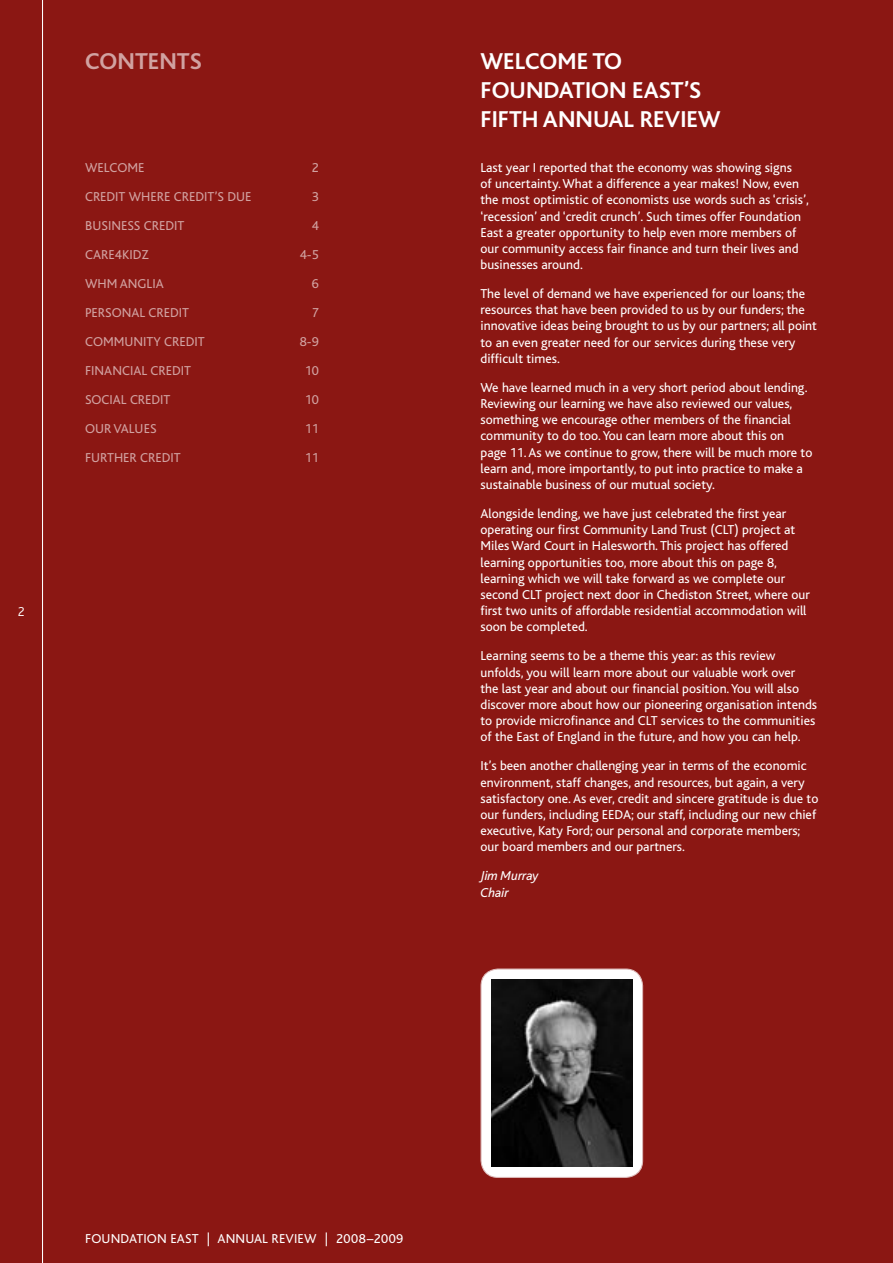
<style>
.page{position:relative;width:893px;height:1263px;background:#8b1713}
.page>*{position:absolute;margin:0;border:0;box-sizing:border-box;transform-origin:0 0}
.t1{font:700 24px/28.8px "Bliss";color:#fff}
.t2{font:700 24px "Bliss";color:#d1a2a1}
.t3{font:13.5px/16.2px "Bliss";color:#fff}
.t4{font:13.5px "Bliss";color:#d1a2a1}
.t5{font:italic 13.5px/16.2px "Bliss";color:#fff}
</style>
<div class="page">
<hr style="left:42px;top:0;width:1px;height:1263px;background:#fff">
<div style="left:481px;top:969px;width:162px;height:208px;background:#fff;border-radius:17px"></div>
<div style="left:480px;top:968px;width:163px;height:210px;border:1px solid #dcb9b8;border-radius:17px"></div>
<img style="left:492px;top:980px;width:140px;height:187px">
<h1 class="t2" style="left:85px;top:49px;width:105px">CONTENTS</h1>
<p class="t4" style="left:85px;top:160px;width:61px">WELCOME</p>
<p class="t4" style="left:312px;top:160px;width:9px">2</p>
<p class="t4" style="left:85px;top:189px;width:168px">CREDIT WHERE CREDIT’S DUE</p>
<p class="t4" style="left:312px;top:189px;width:9px">3</p>
<p class="t4" style="left:85px;top:218px;width:101px">BUSINESS CREDIT</p>
<p class="t4" style="left:312px;top:218px;width:9px">4</p>
<p class="t4" style="left:85px;top:247px;width:65px">CARE4KIDZ</p>
<p class="t4" style="left:300px;top:247px;width:21px">4-5</p>
<p class="t4" style="left:85px;top:276px;width:80px">WHM ANGLIA</p>
<p class="t4" style="left:312px;top:276px;width:9px">6</p>
<p class="t4" style="left:85px;top:305px;width:106px">PERSONAL CREDIT</p>
<p class="t4" style="left:312px;top:305px;width:9px">7</p>
<p class="t4" style="left:85px;top:334px;width:121px">COMMUNITY CREDIT</p>
<p class="t4" style="left:300px;top:334px;width:21px">8-9</p>
<p class="t4" style="left:85px;top:363px;width:107px">FINANCIAL CREDIT</p>
<p class="t4" style="left:305px;top:363px;width:16px">10</p>
<p class="t4" style="left:85px;top:392px;width:87px">SOCIAL CREDIT</p>
<p class="t4" style="left:305px;top:392px;width:16px">10</p>
<p class="t4" style="left:85px;top:421px;width:73px">OUR VALUES</p>
<p class="t4" style="left:305px;top:421px;width:16px">11</p>
<p class="t4" style="left:85px;top:450px;width:97px">FURTHER CREDIT</p>
<p class="t4" style="left:305px;top:450px;width:16px">11</p>
<h1 class="t1" style="left:480px;top:48px;width:222px">WELCOME TO<br>FOUN DATION EAST’S<br>FIFTH ANNUAL</h1>
<h1 class="t1" style="left:640px;top:105px;width:15px">REVIEW</h1>
<p class="t3" style="left:480px;top:160px;width:330px">Last year I reported that the economy was showing signs<br>of uncertainty. What a difference a year makes! Now, even the most optimistic of economists use words such as ‘crisis’, ‘recession’ and ‘credit crunch’. Such times offer Foundation East a greater opportunity to help even more members of our community access fair finance and turn their lives and businesses around.</p>
<p class="t3" style="left:480px;top:286px;width:338px">The level of demand we have experienced for our loans; the resources that have been provided to us by our funders; the innovative ideas being brought to us by our partners; all point to an even greater need for our services during these very difficult times.</p>
<p class="t3" style="left:480px;top:380px;width:333px">We have learned much in a very short period about lending.<br>Reviewing our learning we have also reviewed our values, something we encourage other members of the financial community to do too. You can learn more about this on page 11. As we continue to grow, there will be much more to learn and, more importantly, to put into practice to make a sustainable business of our mutual society.</p>
<p class="t3" style="left:480px;top:506px;width:331px">Alongside lending, we have just celebrated the first year operating our first Community Land Trust (CLT) project at Miles Ward Court in Halesworth. This project has offered learning opportunities too, more about this on page 8, learning which we will take forward as we complete our second CLT project next door in Chediston Street, where our first two units of affordable residential accommodation will soon be completed.</p>
<p class="t3" style="left:480px;top:648px;width:338px">Learning seems to be a theme this year: as this review unfolds, you will learn more about our valuable work over<br>the last year and about our financial position. You will also discover more about how our pioneering organisation intends to provide microfinance and CLT services to the communities of the East of England in the future, and how you can help.</p>
<p class="t3" style="left:480px;top:758px;width:339px">It’s been another challenging year in terms of the economic environment, staff changes, and resources, but again, a very satisfactory one. As ever, credit and sincere gratitude is due to our funders, including EEDA; our staff, including our new chief executive, Katy Ford; our personal and corporate members; our board members and our partners.</p>
<p class="t5" style="left:480px;top:868px;width:60px">Jim Murray<br>Chair</p>
<p class="t3" style="left:85px;top:1230px;width:320px">FOUNDATION EAST | ANNUAL REVIEW | 2008–2009</p>
</div>
